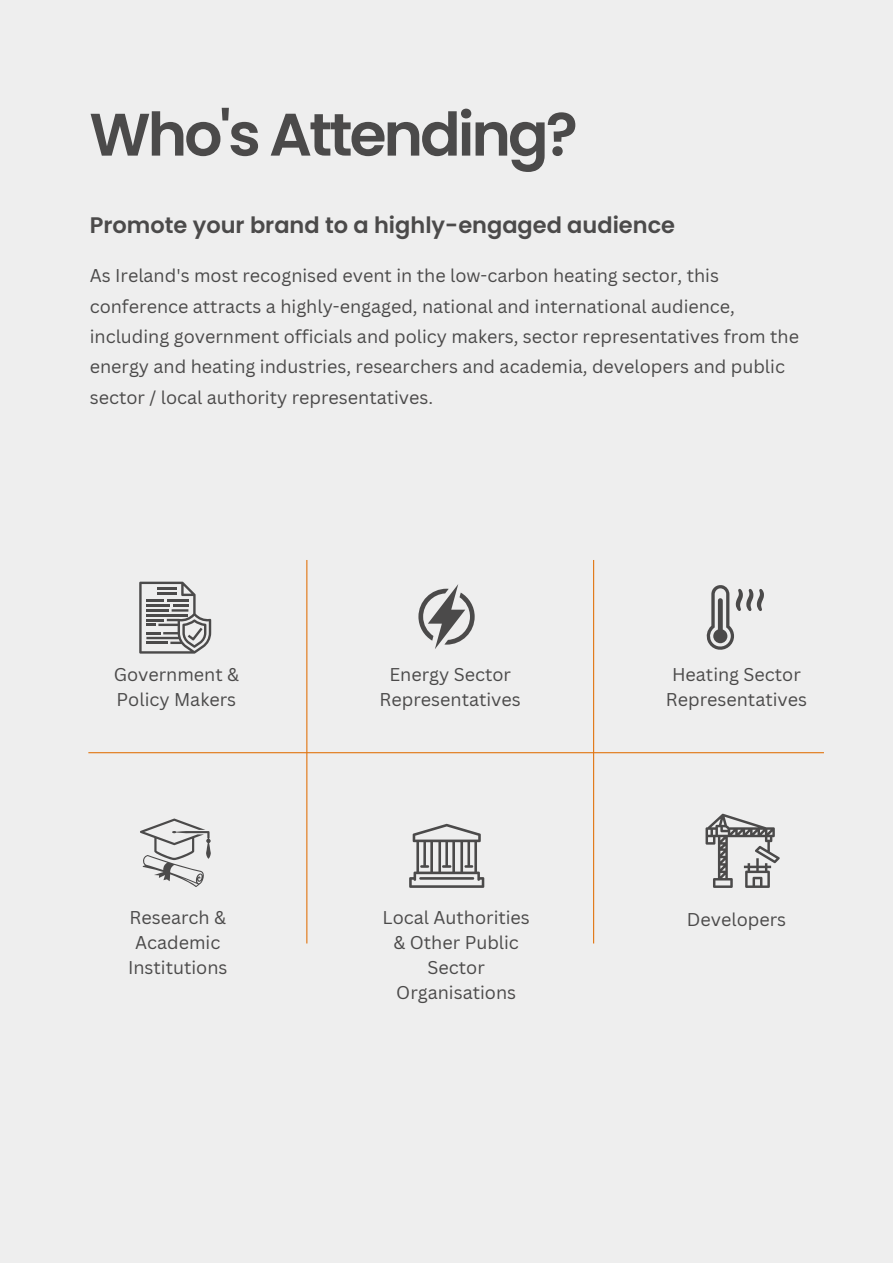
<style>
.page{position:relative;width:893px;height:1264px;background:#fff}
.page>*{position:absolute;margin:0;border:0;box-sizing:border-box;transform-origin:0 0}
.t1{font:600 59.85px "Poppins";letter-spacing:-.05em;color:#4b4a4a}
.t2{font:600 22.5px "Poppins";color:#4b4a4a}
.t3{font:18px/24.8px "Canva Sans";color:#4b4a4a;text-align:center}
</style>
<div class="page">
<div style="left:0;top:0;width:892px;height:1262px;background:#eee"></div>
<hr style="left:88px;top:752px;width:735px;height:1px;background:#e17511">
<hr style="left:306px;top:560px;width:1px;height:383px;background:#e17511">
<hr style="left:593px;top:560px;width:1px;height:383px;background:#e17511">
<svg style="left:418px;top:584px;width:56px;height:65px"></svg>
<svg style="left:706px;top:585px;width:57px;height:65px"></svg>
<svg style="left:140px;top:818px;width:71px;height:69px"></svg>
<svg style="left:409px;top:823px;width:75px;height:64px"></svg>
<svg style="left:705px;top:813px;width:74px;height:74px"></svg>
<svg style="left:139px;top:581px;width:72px;height:72px"></svg>
<hr style="left:146px;top:641px;width:22px;height:3px;background:#4b4a4a">
<h1 class="t1" style="left:89px;top:93px;width:490px">Who's Attending?</h1>
<p class="t2" style="left:90px;top:209px;width:587px">Promote your brand to a highly-engaged audience</p>
<p class="t3" style="left:90px;top:260px;width:710px;line-height:30.3px;text-align:left">As Ireland's most recognised event in the low-carbon heating sector, this conference attracts a highly-engaged, national and international audience, including government officials and policy makers, sector representatives from the energy and heating industries, researchers and academia, developers and public sector / local authority representatives.</p>
<p class="t3" style="left:114px;top:661px;width:127px;text-align:left">Government &amp;<br>Policy Makers</p>
<p class="t3" style="left:379px;top:661px;width:143px">Energy Sector<br>Representatives</p>
<p class="t3" style="left:665px;top:661px;width:143px">Heating Sector<br>Representatives</p>
<p class="t3" style="left:128px;top:904px;width:101px">Research &amp;<br>Academic<br>Institutions</p>
<p class="t3" style="left:382px;top:904px;width:149px">Local Authorities &amp; Other Public<br>Sector<br>Organisations</p>
<p class="t3" style="left:686px;top:906px;width:101px">Developers</p>
</div>
